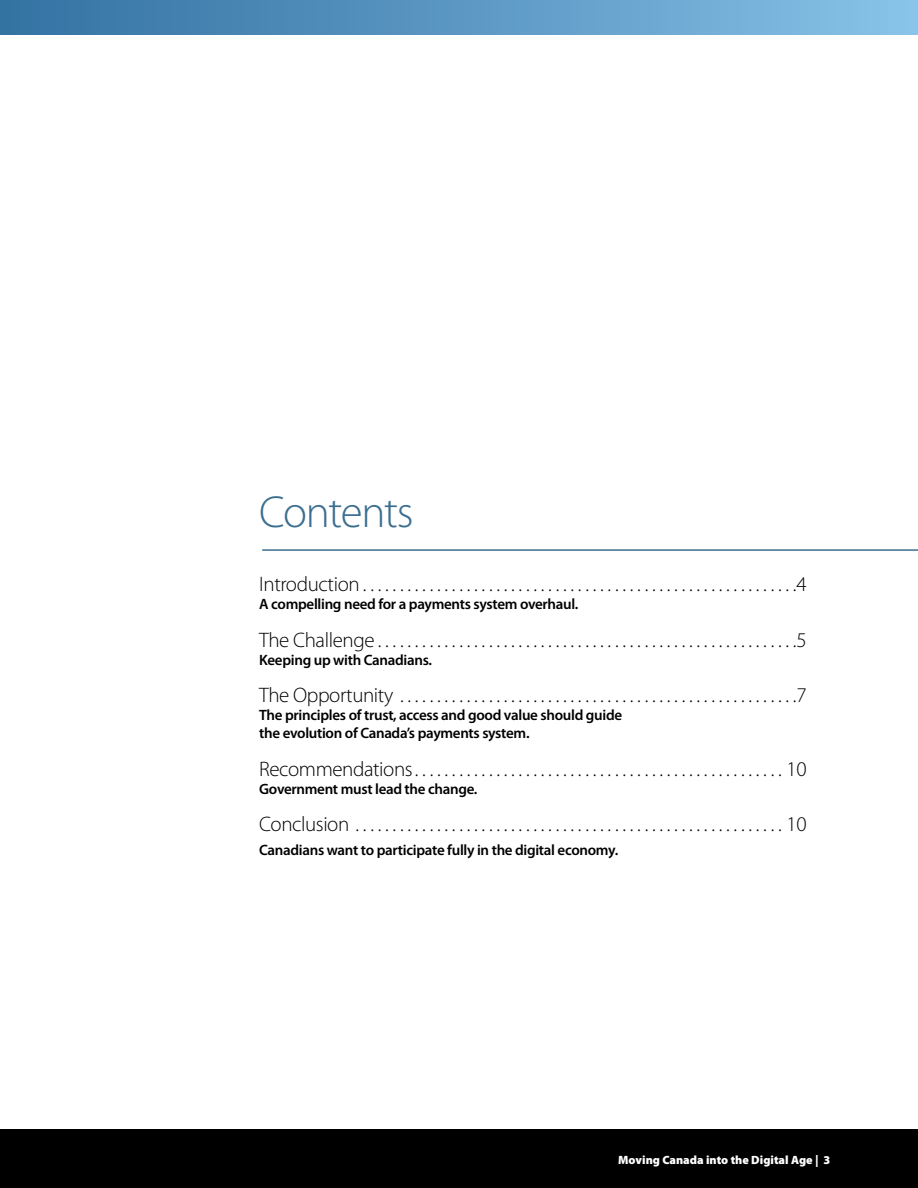
<style>
.page{position:relative;width:918px;height:1188px;background:#fff}
.page>*{position:absolute;margin:0;border:0;box-sizing:border-box;transform-origin:0 0}
.t1{font:300 45px "Myriad Pro";letter-spacing:-.03em;color:#3b6e8f}
.t2{font:300 21px "Myriad Pro";letter-spacing:-.02em;color:#000}
.t3{font:600 15px/18px "Myriad Pro";letter-spacing:-.02em;color:#000}
.t4{font:900 12px "Myriad Pro";color:#fff}
</style>
<div class="page">
<div style="left:0;top:1129px;width:918px;height:59px;background:#000"></div>
<div style="left:0;top:0;width:918px;height:35px;background:linear-gradient(to right,#3270a1,#87c1e8)"></div>
<hr style="left:262px;top:549px;width:656px;height:2px;background:#3b6e8f">
<h1 class="t1" style="left:259px;top:485px;width:156px">Contents</h1>
<p class="t2" style="left:259px;top:572px;width:549px">Introduction . . . . . . . . . . . . . . . . . . . . . . . . . . . . . . . . . . . . . . . . . . . . . . . . . . . . . . . . . . 4</p>
<p class="t3" style="left:259px;top:595px;width:321px">A compelling need for a payments system overhaul.</p>
<p class="t2" style="left:259px;top:627px;width:549px">The Challenge . . . . . . . . . . . . . . . . . . . . . . . . . . . . . . . . . . . . . . . . . . . . . . . . . . . . . . . . 5</p>
<p class="t3" style="left:259px;top:650px;width:174px">Keeping up with Canadians.</p>
<p class="t2" style="left:259px;top:683px;width:549px">The Opportunity . . . . . . . . . . . . . . . . . . . . . . . . . . . . . . . . . . . . . . . . . . . . . . . . . . . . . 7</p>
<p class="t3" style="left:259px;top:706px;width:364px">The principles of trust, access and good value should guide the evolution of Canada’s payments system.</p>
<p class="t2" style="left:259px;top:756px;width:549px">Recommendations . . . . . . . . . . . . . . . . . . . . . . . . . . . . . . . . . . . . . . . . . . . . . . . . . . 10</p>
<p class="t3" style="left:259px;top:779px;width:220px">Government must lead the change.</p>
<p class="t2" style="left:259px;top:812px;width:549px">Conclusion . . . . . . . . . . . . . . . . . . . . . . . . . . . . . . . . . . . . . . . . . . . . . . . . . . . . . . . . . . 10</p>
<p class="t3" style="left:259px;top:841px;width:361px">Canadians want to participate fully in the digital economy.</p>
<p class="t4" style="left:618px;top:1152px;width:214px">Moving Canada into the Digital Age | 3</p>
</div>
